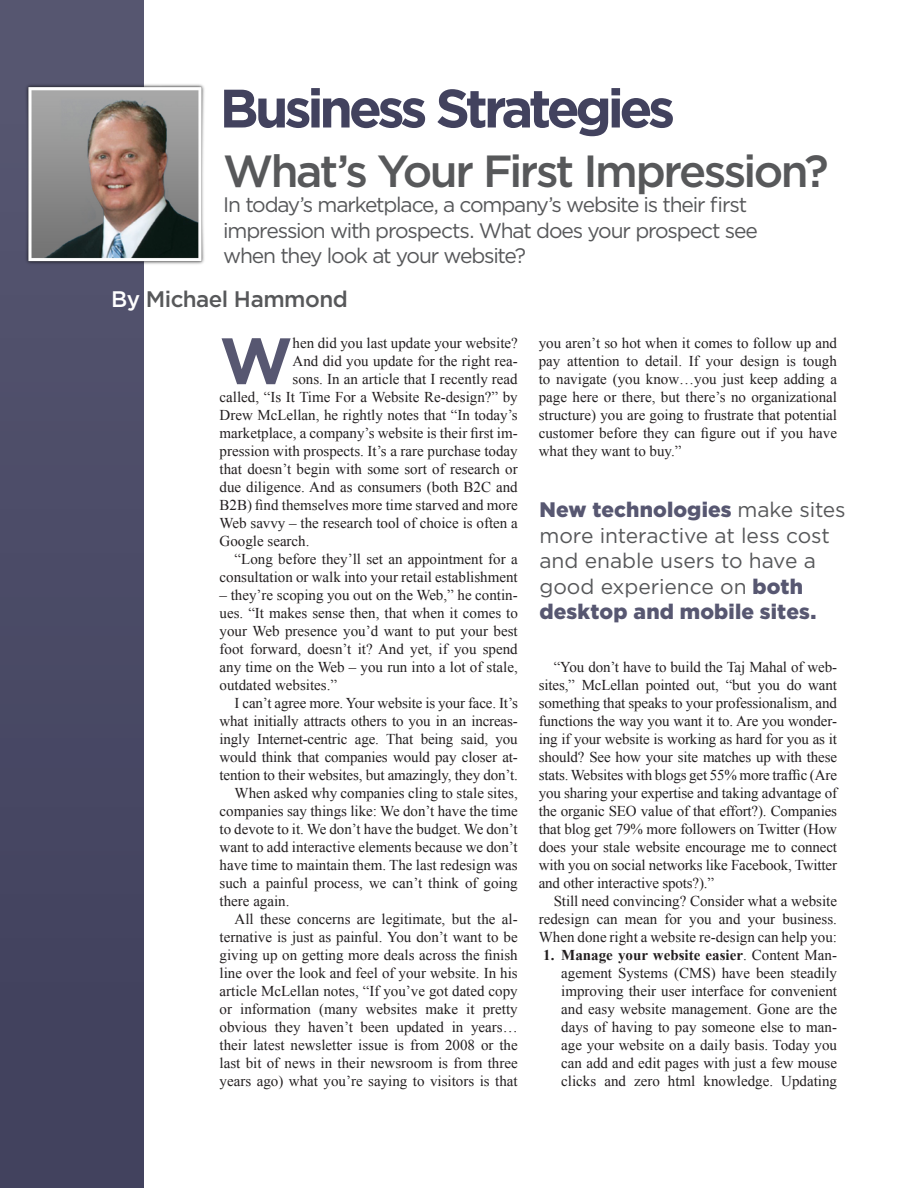
<style>
.page{position:relative;width:918px;height:1188px;background:#fff}
.page>*{position:absolute;margin:0;border:0;box-sizing:border-box;transform-origin:0 0}
.Column_Article_Openi{font:700 65.1px "Gotham";color:#575771}
.t1{font:700 54px "Gotham";letter-spacing:-.08em;color:#42425e}
.callout2{font:500 45px "Gotham";letter-spacing:-.055em;color:#57585a}
.t2{font:500 22.5px "Gotham";letter-spacing:-.025em;color:#57585a}
.callout2-2{font:21px/25.5px "Gotham";letter-spacing:-.05em;color:#57585a}
.callout2-3{font:21px/25.5px "Gotham";letter-spacing:-.005em;color:#57585a}
.basic_body{font:15px/18px "Times New Roman";color:#231f20;text-align:justify}
.Column_Article_Openi-2{font:15px "Times New Roman";color:#231f20}
.s1{color:#fff}
.s2{font-weight:900;color:#575771}
.s3{font-weight:700}
</style>
<div class="page">
<div style="left:0;top:0;width:144px;height:1188px;background:linear-gradient(to right,#4b4b66,#494965)"></div>
<img style="left:25px;top:84px;width:180px;height:182px">
<p class="t1" style="left:220px;top:73px;width:457px">Business Strategies</p>
<p class="callout2" style="left:223px;top:141px;width:607px">What’s Your First Impression?</p>
<p class="callout2-2" style="left:223px;top:192px;width:536px">In today’s marketplace, a company’s website is their first impression with prospects. What does your prospect see when they look at your website?</p>
<p class="t2" style="left:111px;top:285px;width:238px"><span class="s1">By</span> Michael Hammond</p>
<p class="Column_Article_Openi" style="left:220px;top:318px;width:75px">W</p>
<p class="Column_Article_Openi-2" style="left:293px;top:333px;width:227px">hen did you last update your website?</p>
<p class="Column_Article_Openi-2" style="left:293px;top:351px;width:227px">And did you update for the right rea-</p>
<p class="Column_Article_Openi-2" style="left:293px;top:369px;width:227px">sons. In an article that I recently read</p>
<p class="Column_Article_Openi-2" style="left:220px;top:387px;width:300px">called, “Is It Time For a Website Re-design?” by</p>
<p class="Column_Article_Openi-2" style="left:220px;top:405px;width:300px">Drew McLellan, he rightly notes that “In today’s</p>
<p class="Column_Article_Openi-2" style="left:220px;top:423px;width:300px">marketplace, a company’s website is their first im-</p>
<p class="Column_Article_Openi-2" style="left:220px;top:441px;width:300px">pression with prospects. It’s a rare purchase today</p>
<p class="Column_Article_Openi-2" style="left:220px;top:459px;width:300px">that doesn’t begin with some sort of research or</p>
<p class="Column_Article_Openi-2" style="left:220px;top:477px;width:300px">due diligence. And as consumers (both B2C and</p>
<p class="Column_Article_Openi-2" style="left:220px;top:495px;width:300px">B2B) find themselves more time starved and more</p>
<p class="Column_Article_Openi-2" style="left:220px;top:513px;width:300px">Web savvy – the research tool of choice is often a</p>
<p class="Column_Article_Openi-2" style="left:220px;top:531px;width:91px">Google search.</p>
<p class="basic_body" style="left:220px;top:550px;width:300px;text-align:right">“Long before they’ll set an appointment for a consultation or walk into your retail establishment</p>
<p class="basic_body" style="left:220px;top:586px;width:300px">– they’re scoping you out on the Web,” he contin&shy;ues. “It makes sense then, that when it comes to your Web presence you’d want to put your best foot forward, doesn’t it? And yet, if you spend any time on the Web – you run into a lot of stale, outdated websites.”</p>
<p class="basic_body" style="left:220px;top:694px;width:300px;text-indent:15px">I can’t agree more. Your website is your face. It’s what initially attracts others to you in an increas&shy;ingly Internet-centric age. That being said, you would think that companies would pay closer at&shy;tention to their websites, but amazingly, they don’t.</p>
<p class="basic_body" style="left:220px;top:784px;width:300px;text-indent:15px">When asked why companies cling to stale sites, companies say things like: We don’t have the time to devote to it. We don’t have the budget. We don’t want to add interactive elements because we don’t have time to maintain them. The last redesign was such a painful process, we can’t think of going there again.</p>
<p class="basic_body" style="left:220px;top:910px;width:300px;text-indent:15px">All these concerns are legitimate, but the al&shy;ternative is just as painful. You don’t want to be giving up on getting more deals across the finish line over the look and feel of your website. In his article McLellan notes, “If you’ve got dated copy or information (many websites make it pretty obvious they haven’t been updated in years… their latest newsletter issue is from 2008 or the last bit of news in their newsroom is from three years ago) what you’re saying to visitors is that</p>
<p class="basic_body" style="left:539px;top:334px;width:300px">you aren’t so hot when it comes to follow up and pay attention to detail. If your design is tough to navigate (you know…you just keep adding a page here or there, but there’s no organizational structure) you are going to frustrate that potential customer before they can figure out if you have what they want to buy.”</p>
<p class="callout2-3" style="left:539px;top:497px;width:308px"><span class="s2">New technologies</span> make sites more interactive at less cost and enable users to have a good experience on <span class="s2">both desktop and mobile sites.</span></p>
<p class="basic_body" style="left:539px;top:658px;width:300px;text-indent:15px">“You don’t have to build the Taj Mahal of web&shy;sites,” McLellan pointed out, “but you do want something that speaks to your professionalism, and functions the way you want it to. Are you wonder&shy;ing if your website is working as hard for you as it should? See how your site matches up with these stats. Websites with blogs get 55% more traffic (Are you sharing your expertise and taking advantage of the organic SEO value of that effort?). Companies that blog get 79% more followers on Twitter (How does your stale website encourage me to connect with you on social networks like Facebook, Twitter and other interactive spots?).”</p>
<p class="basic_body" style="left:539px;top:892px;width:300px;text-indent:15px">Still need convincing? Consider what a website redesign can mean for you and your business.<br>When done right a website re-design can help you:</p>
<p class="basic_body" style="left:561px;top:946px;width:277px;text-indent:-18px"><span class="s3">1. Manage your website easier</span>. Content Man&shy;agement Systems (CMS) have been steadily improving their user interface for convenient and easy website management. Gone are the days of having to pay someone else to man&shy;age your website on a daily basis. Today you can add and edit pages with just a few mouse clicks and zero html knowledge. Updating</p>
</div>
